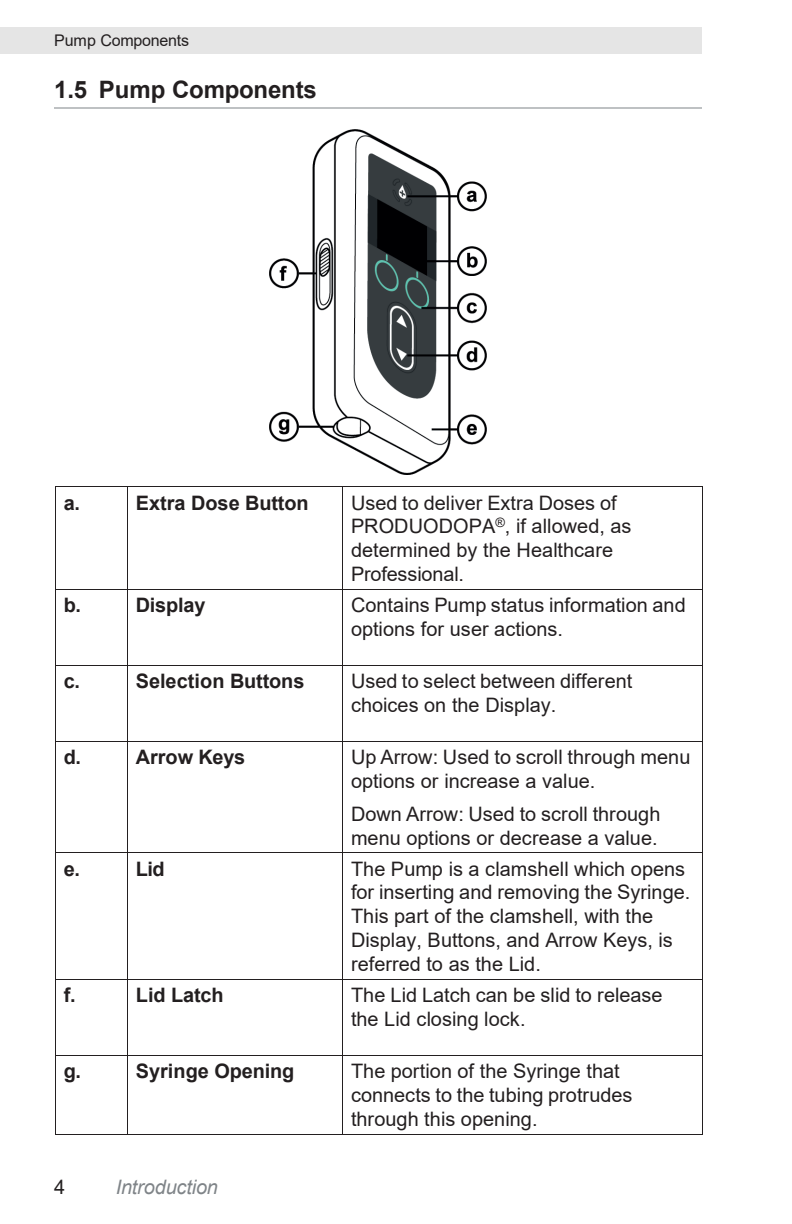
<style>
.page{position:relative;width:792px;height:1224px;background:#fff}
.page>*{position:absolute;margin:0;border:0;box-sizing:border-box;transform-origin:0 0}
.t1{font:700 24px "Arial";letter-spacing:-.01em;color:#231f20}
.t2{font:20px/23.8px "Arial";color:#231f20}
.t3{font:700 20px "Arial";letter-spacing:-.005em;color:#231f20}
.t4{font:italic 20px "Arial";letter-spacing:-.015em;color:#7f8488}
.t5{font:16px "Arial";letter-spacing:-.015em;color:#231f20}
</style>
<div class="page">
<div style="left:0;top:27px;width:702px;height:27px;background:#e5e5e5"></div>
<hr style="left:56px;top:486px;width:71px;height:1px;background:#231f20">
<hr style="left:128px;top:486px;width:214px;height:1px;background:#231f20">
<hr style="left:343px;top:486px;width:359px;height:1px;background:#231f20">
<hr style="left:55px;top:487px;width:1px;height:102px;background:#231f20">
<hr style="left:127px;top:487px;width:1px;height:102px;background:#231f20">
<hr style="left:342px;top:487px;width:1px;height:102px;background:#231f20">
<hr style="left:702px;top:487px;width:1px;height:102px;background:#231f20">
<hr style="left:56px;top:589px;width:71px;height:1px;background:#231f20">
<hr style="left:128px;top:589px;width:214px;height:1px;background:#231f20">
<hr style="left:343px;top:589px;width:359px;height:1px;background:#231f20">
<hr style="left:55px;top:590px;width:1px;height:75px;background:#231f20">
<hr style="left:127px;top:590px;width:1px;height:75px;background:#231f20">
<hr style="left:342px;top:590px;width:1px;height:75px;background:#231f20">
<hr style="left:702px;top:590px;width:1px;height:75px;background:#231f20">
<hr style="left:56px;top:665px;width:71px;height:1px;background:#231f20">
<hr style="left:128px;top:665px;width:214px;height:1px;background:#231f20">
<hr style="left:343px;top:665px;width:359px;height:1px;background:#231f20">
<hr style="left:55px;top:666px;width:1px;height:75px;background:#231f20">
<hr style="left:127px;top:666px;width:1px;height:75px;background:#231f20">
<hr style="left:342px;top:666px;width:1px;height:75px;background:#231f20">
<hr style="left:702px;top:666px;width:1px;height:75px;background:#231f20">
<hr style="left:56px;top:741px;width:71px;height:1px;background:#231f20">
<hr style="left:128px;top:741px;width:214px;height:1px;background:#231f20">
<hr style="left:343px;top:741px;width:359px;height:1px;background:#231f20">
<hr style="left:55px;top:742px;width:1px;height:110px;background:#231f20">
<hr style="left:127px;top:742px;width:1px;height:110px;background:#231f20">
<hr style="left:342px;top:742px;width:1px;height:110px;background:#231f20">
<hr style="left:702px;top:742px;width:1px;height:110px;background:#231f20">
<hr style="left:56px;top:852px;width:71px;height:1px;background:#231f20">
<hr style="left:128px;top:852px;width:214px;height:1px;background:#231f20">
<hr style="left:343px;top:852px;width:359px;height:1px;background:#231f20">
<hr style="left:55px;top:853px;width:1px;height:126px;background:#231f20">
<hr style="left:127px;top:853px;width:1px;height:126px;background:#231f20">
<hr style="left:342px;top:853px;width:1px;height:126px;background:#231f20">
<hr style="left:702px;top:853px;width:1px;height:126px;background:#231f20">
<hr style="left:56px;top:979px;width:71px;height:1px;background:#231f20">
<hr style="left:128px;top:979px;width:214px;height:1px;background:#231f20">
<hr style="left:343px;top:979px;width:359px;height:1px;background:#231f20">
<hr style="left:55px;top:980px;width:1px;height:75px;background:#231f20">
<hr style="left:127px;top:980px;width:1px;height:75px;background:#231f20">
<hr style="left:342px;top:980px;width:1px;height:75px;background:#231f20">
<hr style="left:702px;top:980px;width:1px;height:75px;background:#231f20">
<hr style="left:56px;top:1055px;width:71px;height:1px;background:#231f20">
<hr style="left:128px;top:1055px;width:214px;height:1px;background:#231f20">
<hr style="left:343px;top:1055px;width:359px;height:1px;background:#231f20">
<hr style="left:55px;top:1056px;width:1px;height:78px;background:#231f20">
<hr style="left:56px;top:1134px;width:71px;height:1px;background:#231f20">
<hr style="left:127px;top:1056px;width:1px;height:78px;background:#231f20">
<hr style="left:128px;top:1134px;width:214px;height:1px;background:#231f20">
<hr style="left:342px;top:1056px;width:1px;height:78px;background:#231f20">
<hr style="left:343px;top:1134px;width:359px;height:1px;background:#231f20">
<hr style="left:702px;top:1056px;width:1px;height:78px;background:#231f20">
<img style="left:270px;top:130px;width:216px;height:344px">
<hr style="left:54px;top:108px;width:648px;height:1px;background:#7f8488">
<p class="t5" style="left:54px;top:29px;width:137px">Pump Components</p>
<p class="t1" style="left:54px;top:73px;width:264px">1.5 Pump Components</p>
<p class="t3" style="left:64px;top:488px;width:18px">a.</p>
<p class="t3" style="left:136px;top:488px;width:174px">Extra Dose Button</p>
<p class="t2" style="left:351px;top:490px;width:282px">Used to deliver Extra Doses of<br>PRODUODOPA<sup>®</sup>, if allowed, as determined by the Healthcare<br>Professional.</p>
<p class="t3" style="left:64px;top:591px;width:19px">b.</p>
<p class="t3" style="left:136px;top:591px;width:71px">Display</p>
<p class="t2" style="left:351px;top:593px;width:336px">Contains Pump status information and options for user actions.</p>
<p class="t3" style="left:64px;top:667px;width:18px">c.</p>
<p class="t3" style="left:136px;top:667px;width:170px">Selection Buttons</p>
<p class="t2" style="left:351px;top:669px;width:283px">Used to select between different choices on the Display.</p>
<p class="t3" style="left:64px;top:743px;width:19px">d.</p>
<p class="t3" style="left:136px;top:743px;width:111px">Arrow Keys</p>
<p class="t2" style="left:351px;top:745px;width:341px">Up Arrow: Used to scroll through menu options or increase a value.</p>
<p class="t2" style="left:351px;top:802px;width:311px">Down Arrow: Used to scroll through menu options or decrease a value.</p>
<p class="t3" style="left:64px;top:854px;width:18px">e.</p>
<p class="t3" style="left:136px;top:854px;width:30px">Lid</p>
<p class="t2" style="left:351px;top:856px;width:341px">The Pump is a clamshell which opens for inserting and removing the Syringe.<br>This part of the clamshell, with the Display, Buttons, and Arrow Keys, is referred to as the Lid.</p>
<p class="t3" style="left:64px;top:981px;width:13px">f.</p>
<p class="t3" style="left:136px;top:981px;width:89px">Lid Latch</p>
<p class="t2" style="left:351px;top:983px;width:313px">The Lid Latch can be slid to release the Lid closing lock.</p>
<p class="t3" style="left:64px;top:1057px;width:19px">g.</p>
<p class="t3" style="left:136px;top:1057px;width:160px">Syringe Opening</p>
<p class="t2" style="left:351px;top:1059px;width:283px">The portion of the Syringe that connects to the tubing protrudes through this opening.</p>
<p class="t2" style="left:54px;top:1174px;width:13px">4</p>
<p class="t4" style="left:116px;top:1174px;width:104px">Introduction</p>
</div>
